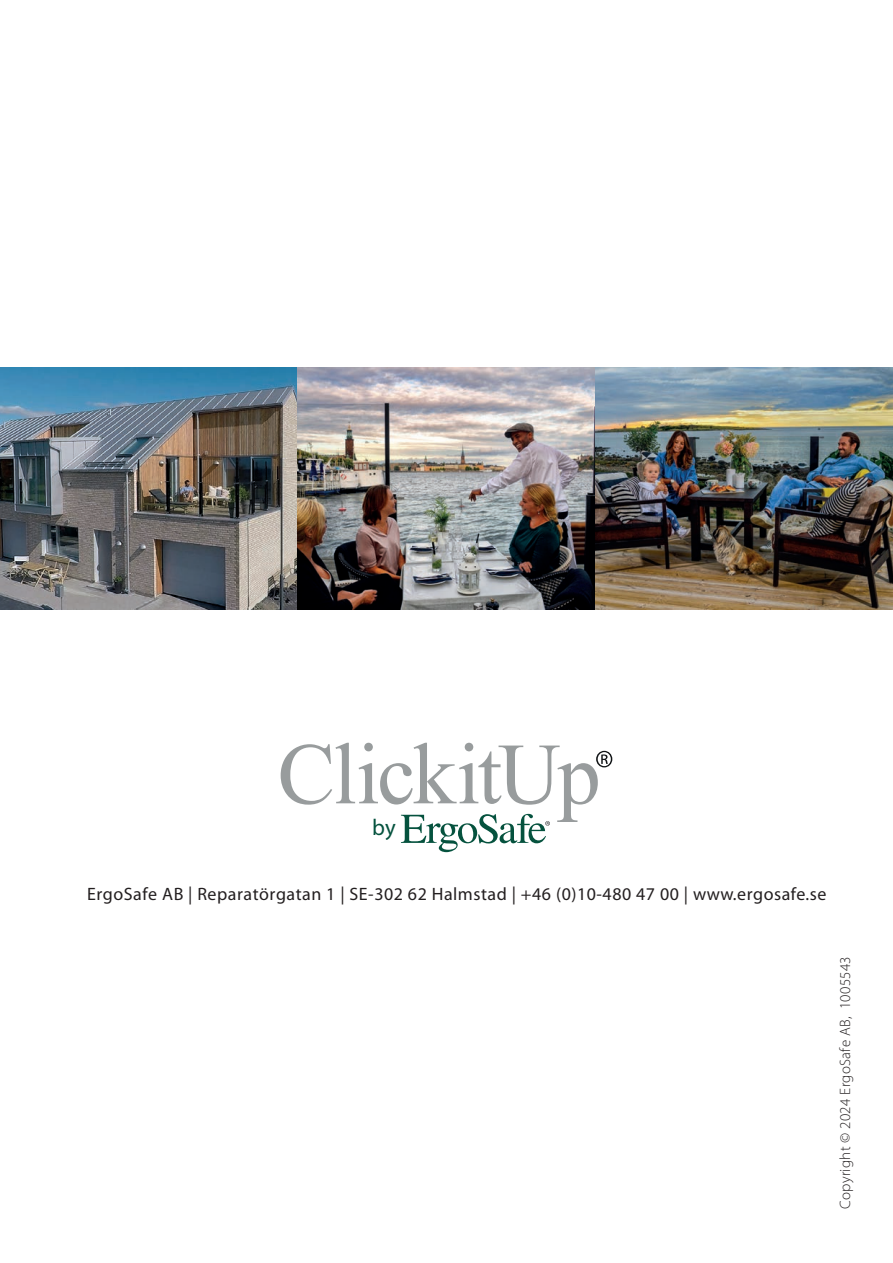
<style>
.page{position:relative;width:893px;height:1263px;background:#fff}
.page>*{position:absolute;margin:0;border:0;box-sizing:border-box;transform-origin:0 0}
.t1{font:22.8px "Myriad Pro";color:#05523e}
.t2{font:18px "Myriad";letter-spacing:.03em;color:#231f20}
.t3{font:300 15px "Myriad Pro";letter-spacing:.02em;color:#231f20}
</style>
<div class="page">
<img style="left:0;top:367px;width:893px;height:242px">
<svg style="left:281px;top:743px;width:331px;height:109px"></svg>
<p class="t1" style="left:372px;top:813px;width:25px">by</p>
<p class="t2" style="left:87px;top:884px;width:741px">ErgoSafe AB | Reparatörgatan 1 | SE-302 62 Halmstad | +46 (0)10-480 47 00 | www.ergosafe.se</p>
<p class="t3" style="left:836px;top:1209px;width:254px;rotate:-90deg">Copyright © 2024 ErgoSafe AB, 1005543</p>
</div>
